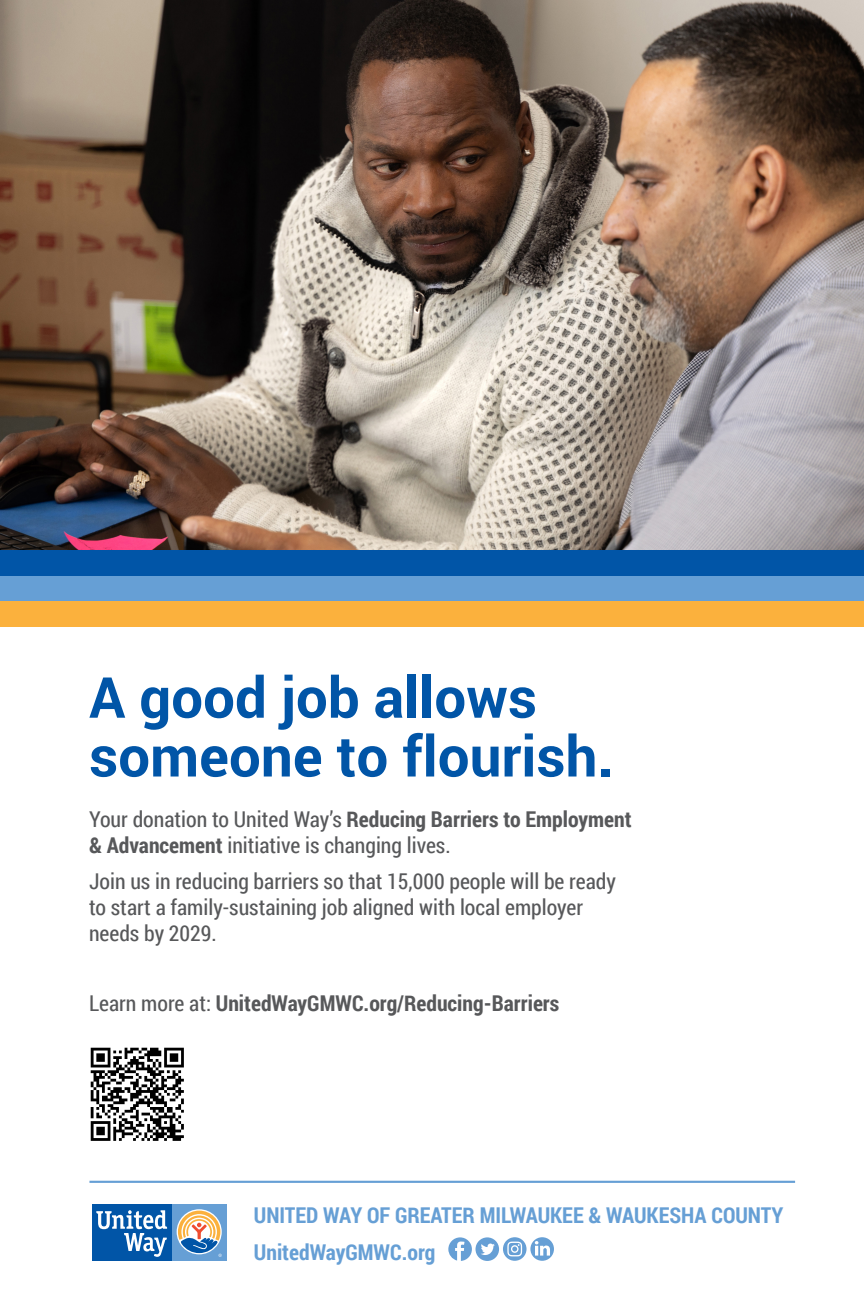
<style>
.page{position:relative;width:864px;height:1296px;background:#fff}
.page>*{position:absolute;margin:0;border:0;box-sizing:border-box;transform-origin:0 0}
.t1{font:700 56.5px/58.8px "Roboto";color:#0155a7}
.Body_Text{font:21.8px/26.1px "Roboto Condensed";color:#57585a}
.Body_Copy_Robo_Cond{font:700 21.8px "Roboto Condensed";color:#669fd5}
.Body_Text-2{font:700 21.8px "Roboto Condensed";color:#57585a}
.s1{font-weight:700}
.s2{font-weight:400}
</style>
<div class="page">
<img style="left:0;top:0;width:864px;height:550px">
<div style="left:0;top:575px;width:864px;height:26px;background:#669fd5"></div>
<div style="left:0;top:601px;width:864px;height:25px;background:#fbb13d"></div>
<div style="left:0;top:550px;width:864px;height:25px;background:#0155a7"></div>
<svg style="left:448px;top:1237px;width:106px;height:24px"></svg>
<hr style="left:89px;top:1181px;width:706px;height:2px;background:#669fd5">
<img style="left:90px;top:1047px;width:94px;height:94px">
<div style="left:172px;top:1204px;width:54px;height:56px;background:#669fd5"></div>
<div style="left:92px;top:1204px;width:80px;height:56px;background:#0155a7"></div>
<svg style="left:96px;top:1210px;width:71px;height:47px"></svg>
<svg style="left:178px;top:1211px;width:44px;height:46px"></svg>
<p class="t1" style="left:89px;top:666px;width:526px">A good job allows someone to flourish.</p>
<p class="Body_Text" style="left:89px;top:805px;width:544px">Your donation to United Way’s <span class="s1">Reducing Barriers to Employment &amp; Advancement</span> initiative is changing lives.</p>
<p class="Body_Text" style="left:89px;top:868px;width:528px">Join us in reducing barriers so that 15,000 people will be ready to start a family-sustaining job aligned with local employer needs by 2029.</p>
<p class="Body_Text-2" style="left:89px;top:988px;width:472px"><span class="s2">Learn more at:</span> UnitedWayGMWC.org/Reducing-Barriers</p>
<p class="Body_Copy_Robo_Cond" style="left:254px;top:1200px;width:531px">UNITED WAY OF GREATER MILWAUKEE &amp; WAUKESHA COUNTY</p>
<p class="Body_Copy_Robo_Cond" style="left:254px;top:1237px;width:183px">UnitedWayGMWC.org</p>
</div>
